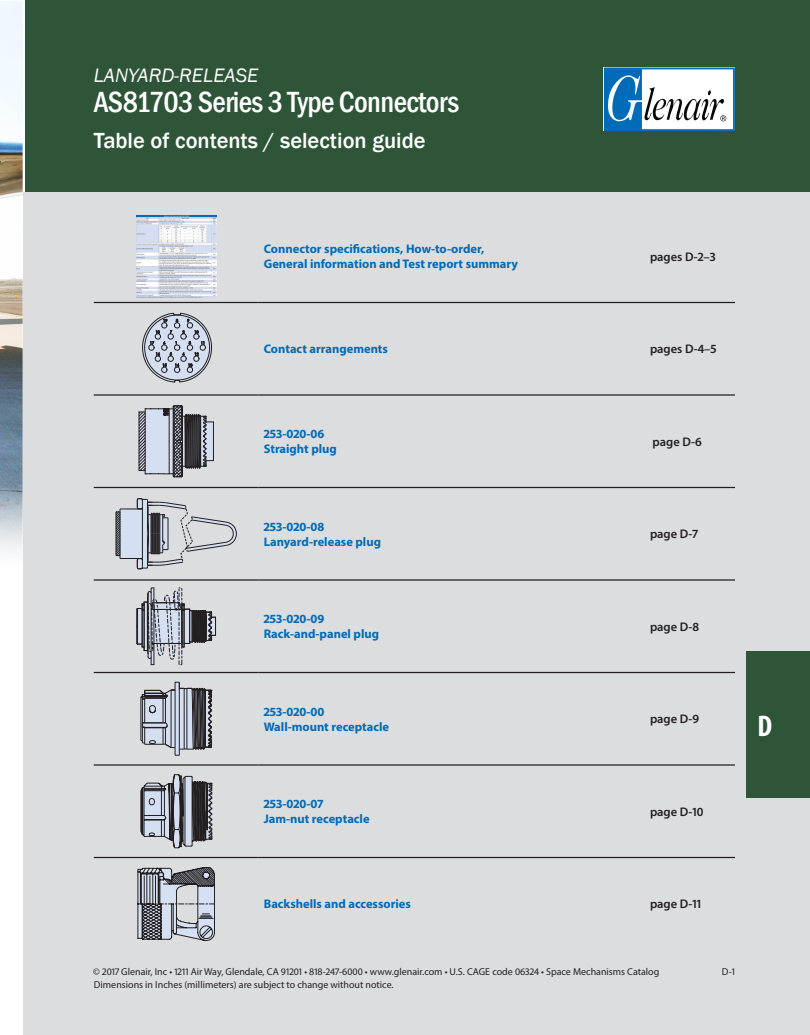
<style>
.page{position:relative;width:810px;height:1035px;background:#fff}
.page>*{position:absolute;margin:0;border:0;box-sizing:border-box;transform-origin:0 0}
.gray_h_lg{font:500 condensed 30px "Franklin Gothic";letter-spacing:-.02em;color:#fff}
.t1{font:700 condensed 30px "Myriad Pro";color:#fff}
.gray_h_prod{font:500 22.5px "Franklin Gothic";color:#fff}
.gray_h_sm_i{font:italic 20px "Franklin Gothic";color:#fff}
.part_description_pg{font:700 12.5px/15px "Myriad Pro";color:#006bb6}
.part_description_pg-2{font:600 12.5px "Myriad Pro";color:#231f20}
.table_t_l{font:10px "Myriad Pro";color:#231f20}
</style>
<div class="page">
<div style="left:23px;top:192px;width:786px;height:842px;background:#dcdddf"></div>
<div style="left:25px;top:0;width:785px;height:191px;background:#2f5538"></div>
<svg style="left:604px;top:68px;width:131px;height:63px;background:#a1c0d7"></svg>
<div style="left:746px;top:651px;width:64px;height:147px;background:#2f5538"></div>
<img style="left:0;top:2px;width:22px;height:549px">
<hr style="left:94px;top:302px;width:165px;height:1px;background:#231f20">
<hr style="left:259px;top:302px;width:386px;height:1px;background:#231f20">
<hr style="left:645px;top:302px;width:90px;height:1px;background:#231f20">
<hr style="left:94px;top:394px;width:165px;height:2px;background:#231f20">
<hr style="left:259px;top:394px;width:386px;height:2px;background:#231f20">
<hr style="left:645px;top:394px;width:90px;height:2px;background:#231f20">
<hr style="left:94px;top:487px;width:165px;height:1px;background:#231f20">
<hr style="left:259px;top:487px;width:386px;height:1px;background:#231f20">
<hr style="left:645px;top:487px;width:90px;height:1px;background:#231f20">
<hr style="left:94px;top:579px;width:165px;height:2px;background:#231f20">
<hr style="left:259px;top:579px;width:386px;height:2px;background:#231f20">
<hr style="left:645px;top:579px;width:90px;height:2px;background:#231f20">
<hr style="left:94px;top:672px;width:165px;height:1px;background:#231f20">
<hr style="left:259px;top:672px;width:386px;height:1px;background:#231f20">
<hr style="left:645px;top:672px;width:90px;height:1px;background:#231f20">
<hr style="left:94px;top:764px;width:165px;height:2px;background:#231f20">
<hr style="left:259px;top:764px;width:386px;height:2px;background:#231f20">
<hr style="left:645px;top:764px;width:90px;height:2px;background:#231f20">
<hr style="left:94px;top:857px;width:165px;height:1px;background:#231f20">
<hr style="left:259px;top:857px;width:386px;height:1px;background:#231f20">
<hr style="left:645px;top:857px;width:90px;height:1px;background:#231f20">
<img style="left:136px;top:215px;width:80px;height:82px">
<svg style="left:142px;top:313px;width:70px;height:69px"></svg>
<svg style="left:139px;top:405px;width:75px;height:73px"></svg>
<svg style="left:116px;top:498px;width:120px;height:72px"></svg>
<svg style="left:137px;top:588px;width:79px;height:77px"></svg>
<svg style="left:141px;top:681px;width:71px;height:75px"></svg>
<svg style="left:141px;top:774px;width:72px;height:75px"></svg>
<svg style="left:138px;top:867px;width:77px;height:74px"></svg>
<p class="gray_h_sm_i" style="left:94px;top:62px;width:166px">LANYARD-RELEASE</p>
<p class="gray_h_lg" style="left:94px;top:82px;width:367px">AS81703 Series 3 Type Connectors</p>
<p class="gray_h_prod" style="left:94px;top:126px;width:333px">Table of contents / selection guide</p>
<p class="part_description_pg" style="left:264px;top:241px;width:256px">Connector specifications, How-to-order,<br>General information and Test report summary</p>
<p class="part_description_pg-2" style="left:650px;top:249px;width:67px">pages D-2–3</p>
<p class="part_description_pg" style="left:264px;top:341px;width:126px">Contact arrangements</p>
<p class="part_description_pg-2" style="left:650px;top:341px;width:68px">pages D-4–5</p>
<p class="part_description_pg" style="left:264px;top:426px;width:75px">253-020-06<br>Straight plug</p>
<p class="part_description_pg-2" style="left:653px;top:434px;width:51px">page D-6</p>
<p class="part_description_pg" style="left:264px;top:519px;width:119px">253-020-08<br>Lanyard-release plug</p>
<p class="part_description_pg-2" style="left:650px;top:526px;width:49px">page D-7</p>
<p class="part_description_pg" style="left:264px;top:611px;width:117px">253-020-09<br>Rack-and-panel plug</p>
<p class="part_description_pg-2" style="left:650px;top:619px;width:51px">page D-8</p>
<p class="part_description_pg" style="left:264px;top:704px;width:127px">253-020-00<br>Wall-mount receptacle</p>
<p class="part_description_pg-2" style="left:650px;top:711px;width:51px">page D-9</p>
<p class="part_description_pg" style="left:264px;top:796px;width:107px">253-020-07<br>Jam-nut receptacle</p>
<p class="part_description_pg-2" style="left:650px;top:804px;width:55px">page D-10</p>
<h1 class="t1" style="left:758px;top:707px;width:16px">D</h1>
<p class="part_description_pg" style="left:264px;top:896px;width:149px">Backshells and accessories</p>
<p class="part_description_pg-2" style="left:650px;top:896px;width:53px">page D-11</p>
<p class="table_t_l" style="left:93px;top:965px;width:568px">© 2017 Glenair, Inc • 1211 Air Way, Glendale, CA 91201 • 818-247-6000 • www.glenair.com • U.S. CAGE code 06324 • Space Mechanisms Catalog</p>
<p class="table_t_l" style="left:722px;top:965px;width:15px">D-1</p>
<p class="table_t_l" style="left:94px;top:978px;width:301px">Dimensions in Inches (millimeters) are subject to change without notice.</p>
</div>
